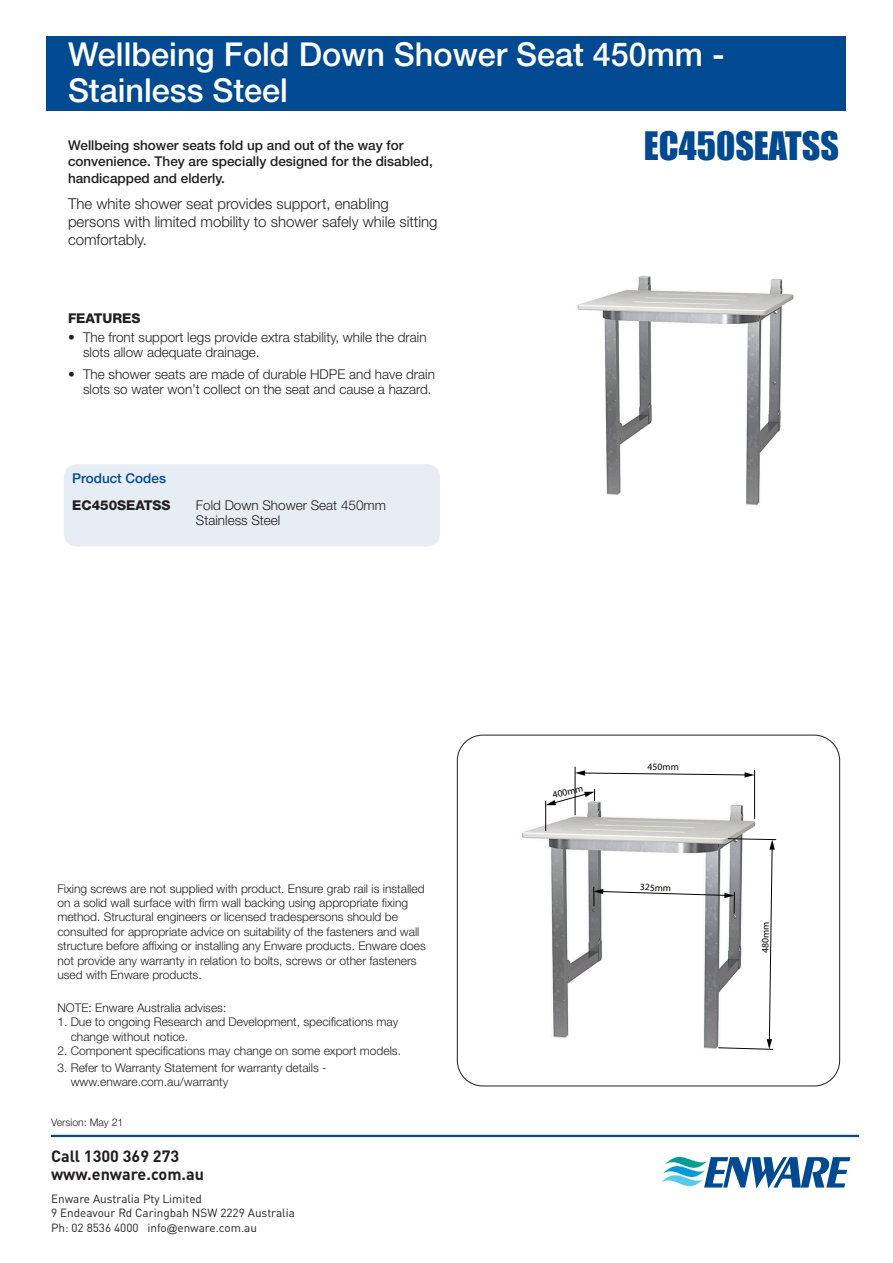
<style>
.page{position:relative;width:893px;height:1263px;background:#fff}
.page>*{position:absolute;margin:0;border:0;box-sizing:border-box;transform-origin:0 0}
.t1{font:36px "Impact";color:#014990}
.t2{font:500 33px/36px "Helvetica Neue LT Std";color:#fff}
.t3{font:700 16.2px/17.7px "DIN Pro";color:#231f20}
.TDS_Intro_Para{font:300 15px/18px "Helvetica Neue LT Std";color:#231f20}
.t4{font:300 13.5px/15px "Helvetica Neue LT Std";color:#231f20}
.TDS_Intro_Para-2{font:500 13.5px/16.5px "Helvetica Neue LT Std";color:#231f20}
.t5{font:800 13.5px "Helvetica Neue LT Std";color:#231f20}
.TDS_Product_Code_Tit{font:500 13.5px "Helvetica Neue LT Std";color:#014990}
.TDS_Intro_Para-3{font:300 12px/14.4px "Helvetica Neue LT Std";color:#231f20}
.t6{font:11.7px/14.7px "DIN Pro";color:#231f20}
.t7{font:300 10.5px "Helvetica Neue LT Std";color:#231f20}
.t8{font:9.75px "Myriad Pro";color:#040503}
.s1{font-family:"Arial";font-size:10.5px}
</style>
<div class="page">
<div style="left:47px;top:36px;width:799px;height:75px;background:#014990"></div>
<hr style="left:51px;top:1135px;width:808px;height:2px;background:#014990">
<svg style="left:661px;top:1157px;width:189px;height:31px"></svg>
<svg style="left:563px;top:766px;width:192px;height:34px"></svg>
<svg style="left:545px;top:800px;width:232px;height:250px"></svg>
<svg style="left:767px;top:1039px;width:5px;height:10px"></svg>
<svg style="left:769px;top:839px;width:6px;height:11px"></svg>
<svg style="left:593px;top:886px;width:142px;height:28px"></svg>
<div style="left:64px;top:464px;width:376px;height:82px;background:#e6edf4;border-radius:13px"></div>
<img style="left:577px;top:276px;width:217px;height:230px">
<p class="t2" style="left:68px;top:36px;width:658px">Wellbeing Fold Down Shower Seat 450mm -<br>Stainless Steel</p>
<p class="TDS_Intro_Para-2" style="left:68px;top:137px;width:366px">Wellbeing shower seats fold up and out of the way for convenience. They are specially designed for the disabled, handicapped and elderly.</p>
<p class="TDS_Intro_Para" style="left:68px;top:195px;width:371px">The white shower seat provides support, enabling persons with limited mobility to shower safely while sitting comfortably.</p>
<p class="t5" style="left:68px;top:310px;width:74px">FEATURES</p>
<p class="t4" style="left:83px;top:330px;width:345px;text-indent:-15px">• The front support legs provide extra stability, while the drain slots allow adequate drainage.</p>
<p class="t4" style="left:68px;top:366px;width:368px;text-align:right">• The shower seats are made of durable HDPE and have drain slots so water won’t collect on the seat and cause a hazard.</p>
<p class="TDS_Product_Code_Tit" style="left:72px;top:471px;width:95px">Product Codes</p>
<p class="t5" style="left:72px;top:497px;width:100px">EC450SEATSS</p>
<p class="t4" style="left:196px;top:497px;width:192px;line-height:15.8px">Fold Down Shower Seat 450mm<br>Stainless Steel</p>
<p class="TDS_Intro_Para-3" style="left:57px;top:881px;width:370px">Fixing screws are not supplied with product. Ensure grab rail is installed on a solid wall surface with firm wall backing using appropriate fixing method. Structural engineers or licensed tradespersons should be consulted for appropriate advice on suitability of the fasteners and wall structure before affixing or installing any Enware products. Enware does not provide any warranty in relation to bolts, screws or other fasteners used with Enware products.</p>
<p class="TDS_Intro_Para-3" style="left:57px;top:1000px;width:170px">NOTE: Enware Australia advises:</p>
<p class="TDS_Intro_Para-3" style="left:71px;top:1015px;width:329px;text-indent:-13px">1. Due to ongoing Research and Development, specifications may change without notice.</p>
<p class="TDS_Intro_Para-3" style="left:57px;top:1043px;width:345px">2. Component specifications may change on some export models.</p>
<p class="TDS_Intro_Para-3" style="left:71px;top:1060px;width:257px;text-indent:-13px">3. Refer to Warranty Statement for warranty details - www.enware.com.au/warranty</p>
<p class="t7" style="left:51px;top:1116px;width:74px">Version: May 21</p>
<h3 class="t3" style="left:51px;top:1145px;width:155px">Call 1300 369 273 www.enware.com.au</h3>
<p class="t6" style="left:51px;top:1190px;width:245px">Enware Australia Pty Limited<br>9 Endeavour Rd Caringbah NSW 2229 Australia<br>Ph: 02 8536 4000 info<span class="s1">@</span>enware.com.au</p>
<p class="t1" style="left:644px;top:118px;width:197px">EC450SEATSS</p>
<p class="t8" style="left:551px;top:789px;width:33px;rotate:-14deg">400mm</p>
<p class="t8" style="left:648px;top:761px;width:33px">450mm</p>
<p class="t8" style="left:640px;top:881px;width:33px;rotate:2deg">325mm</p>
<p class="t8" style="left:759px;top:953px;width:33px;rotate:-89deg">480mm</p>
</div>
